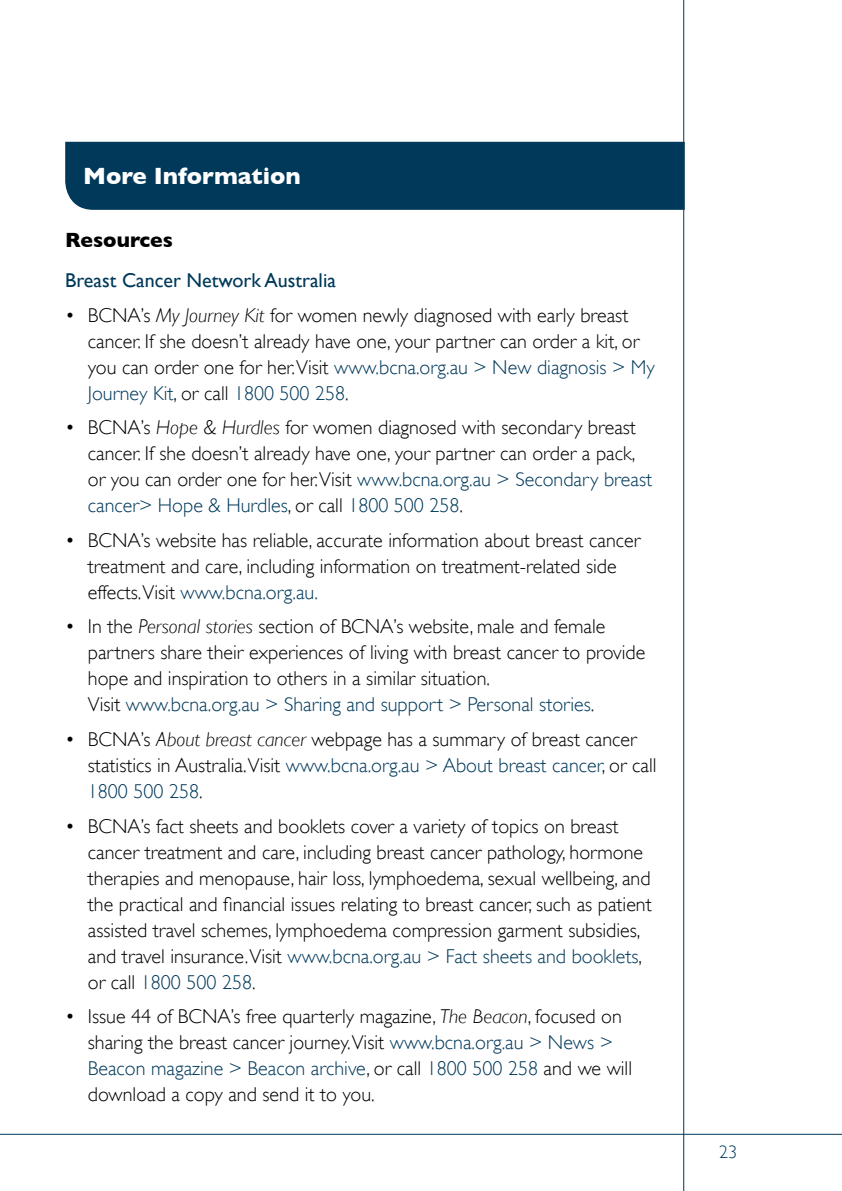
<style>
.page{position:relative;width:842px;height:1191px;background:#fff}
.page>*{position:absolute;margin:0;border:0;box-sizing:border-box;transform-origin:0 0}
.t1{font:700 24px "Gill Sans";color:#fff}
.t2{font:700 21px "Gill Sans";color:#000}
.t3{font:300 20px/26px "Gill Sans";color:#000}
.t4{font:20px "Gill Sans";color:#00395a}
.t5{font:300 18px "Gill Sans";color:#00395a}
.s1{font-style:italic}
.s2{color:#00395a}
</style>
<div class="page">
<hr style="left:0;top:1133px;width:842px;height:1px;background:#00395a">
<hr style="left:683px;top:0;width:1px;height:1191px;background:#00395a">
<div style="left:65px;top:142px;width:620px;height:68px;background:#00395a"></div>
<p class="t1" style="left:83px;top:162px;width:219px">More Information</p>
<p class="t2" style="left:65px;top:228px;width:109px">Resources</p>
<p class="t4" style="left:65px;top:269px;width:272px">Breast Cancer Network Australia</p>
<p class="t3" style="left:88px;top:301px;width:568px;text-indent:-23px">• BCNA’s <span class="s1">My Journey Kit</span> for women newly diagnosed with early breast cancer. If she doesn’t already have one, your partner can order a kit, or you can order one for her.Visit <span class="s2">www.bcna.org.au &gt; New diagnosis &gt; My Journey Kit</span>, or call <span class="s2">1800 500 258</span>.</p>
<p class="t3" style="left:88px;top:414px;width:566px;text-indent:-23px">• BCNA’s <span class="s1">Hope &amp; Hurdles</span> for women diagnosed with secondary breast cancer. If she doesn’t already have one, your partner can order a pack, or you can order one for her.Visit <span class="s2">www.bcna.org.au &gt; Secondary breast cancer&gt; Hope &amp; Hurdles</span>, or call <span class="s2">1800 500 258</span>.</p>
<p class="t3" style="left:88px;top:526px;width:554px;text-indent:-23px">• BCNA’s website has reliable, accurate information about breast cancer treatment and care, including information on treatment-related side effects.Visit <span class="s2">www.bcna.org.au.</span></p>
<p class="t3" style="left:88px;top:613px;width:559px;text-indent:-23px">• In the <span class="s1">Personal stories</span> section of BCNA’s website, male and female partners share their experiences of living with breast cancer to provide hope and inspiration to others in a similar situation.<br>Visit <span class="s2">www.bcna.org.au &gt; Sharing and support &gt; Personal stories</span>.</p>
<p class="t3" style="left:88px;top:725px;width:570px;text-indent:-23px">• BCNA’s <span class="s1">About breast cancer</span> webpage has a summary of breast cancer statistics in Australia.Visit <span class="s2">www.bcna.org.au &gt; About breast cancer</span>, or call<br><span class="s2">1800 500 258</span>.</p>
<p class="t3" style="left:88px;top:812px;width:565px;text-indent:-23px">• BCNA’s fact sheets and booklets cover a variety of topics on breast cancer treatment and care, including breast cancer pathology, hormone therapies and menopause, hair loss, lymphoedema, sexual wellbeing, and the practical and financial issues relating to breast cancer, such as patient assisted travel schemes, lymphoedema compression garment subsidies, and travel insurance.Visit <span class="s2">www.bcna.org.au &gt; Fact sheets and booklets</span>, or call <span class="s2">1800 500 258</span>.</p>
<p class="t3" style="left:88px;top:1002px;width:546px;text-indent:-23px">• Issue 44 of BCNA’s free quarterly magazine, <span class="s1">The Beacon</span>, focused on sharing the breast cancer journey.Visit <span class="s2">www.bcna.org.au &gt; News &gt; Beacon magazine &gt; Beacon archive</span>, or call <span class="s2">1800 500 258</span> and we will download a copy and send it to you.</p>
<p class="t5" style="left:719px;top:1138px;width:19px">23</p>
</div>
